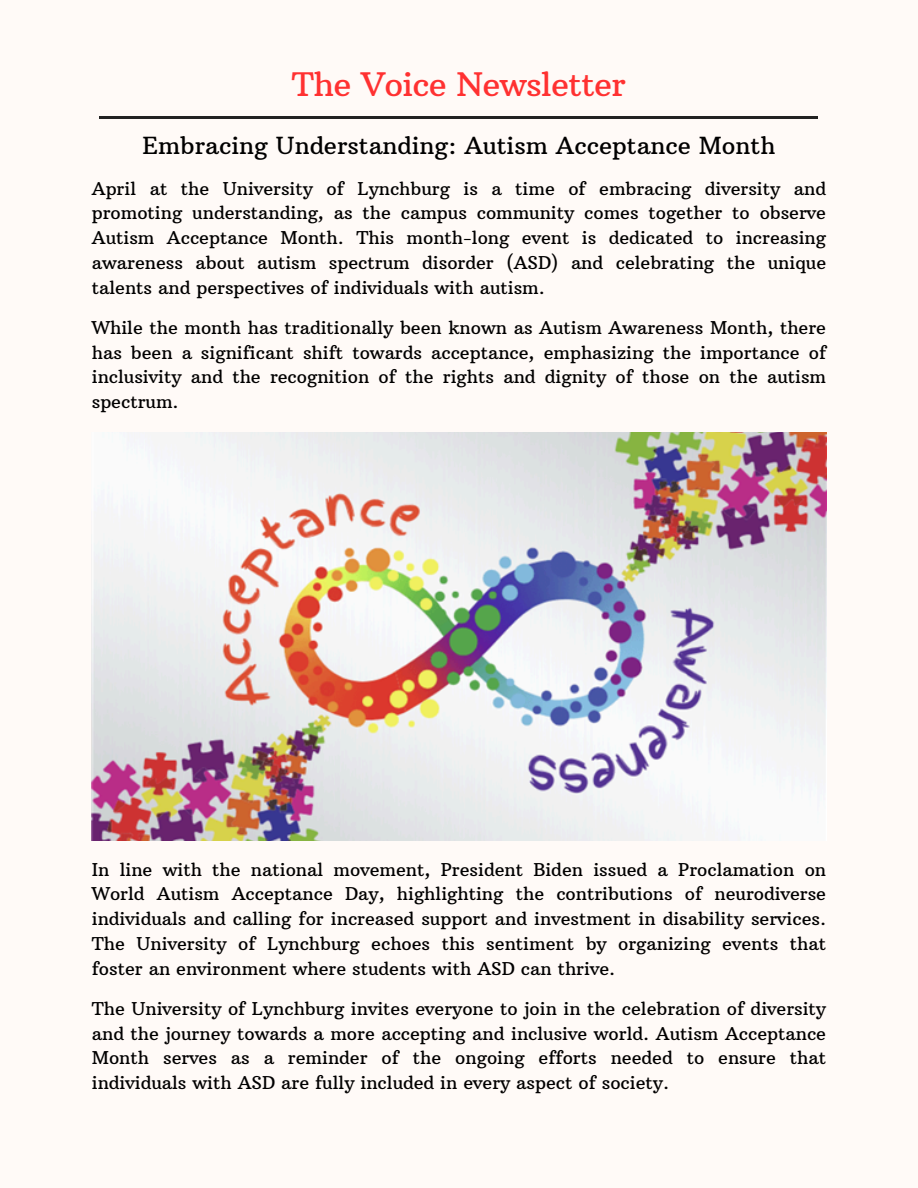
<style>
.page{position:relative;width:918px;height:1188px;background:#fffaf7}
.page>*{position:absolute;margin:0;border:0;box-sizing:border-box;transform-origin:0 0}
.t1{font:33px "Arbutus Slab";letter-spacing:-.02em;color:#ff3131}
.t2{font:24px "Arbutus Slab";color:#000}
.t3{font:18px/24.8px "Arbutus Slab";color:#000;text-align:justify}
</style>
<div class="page">
<hr style="left:99px;top:117px;width:719px;height:2px;background:#222">
<img style="left:92px;top:432px;width:734px;height:409px">
<h2 class="t1" style="left:292px;top:64px;width:335px">The Voice Newsletter</h2>
<p class="t2" style="left:143px;top:130px;width:634px">Embracing Understanding: Autism Acceptance Month</p>
<p class="t3" style="left:92px;top:176px;width:736px">April at the University of Lynchburg is a time of embracing diversity and promoting understanding, as the campus community comes together to observe Autism Acceptance Month. This month-long event is dedicated to increasing awareness about autism spectrum disorder (ASD) and celebrating the unique talents and perspectives of individuals with autism.</p>
<p class="t3" style="left:92px;top:315px;width:736px">While the month has traditionally been known as Autism Awareness Month, there has been a significant shift towards acceptance, emphasizing the importance of inclusivity and the recognition of the rights and dignity of those on the autism spectrum.</p>
<p class="t3" style="left:92px;top:857px;width:736px">In line with the national movement, President Biden issued a Proclamation on World Autism Acceptance Day, highlighting the contributions of neurodiverse individuals and calling for increased support and investment in disability services.<br>The University of Lynchburg echoes this sentiment by organizing events that foster an environment where students with ASD can thrive.</p>
<p class="t3" style="left:92px;top:996px;width:736px">The University of Lynchburg invites everyone to join in the celebration of diversity and the journey towards a more accepting and inclusive world. Autism Acceptance Month serves as a reminder of the ongoing efforts needed to ensure that individuals with ASD are fully included in every aspect of society.</p>
</div>
